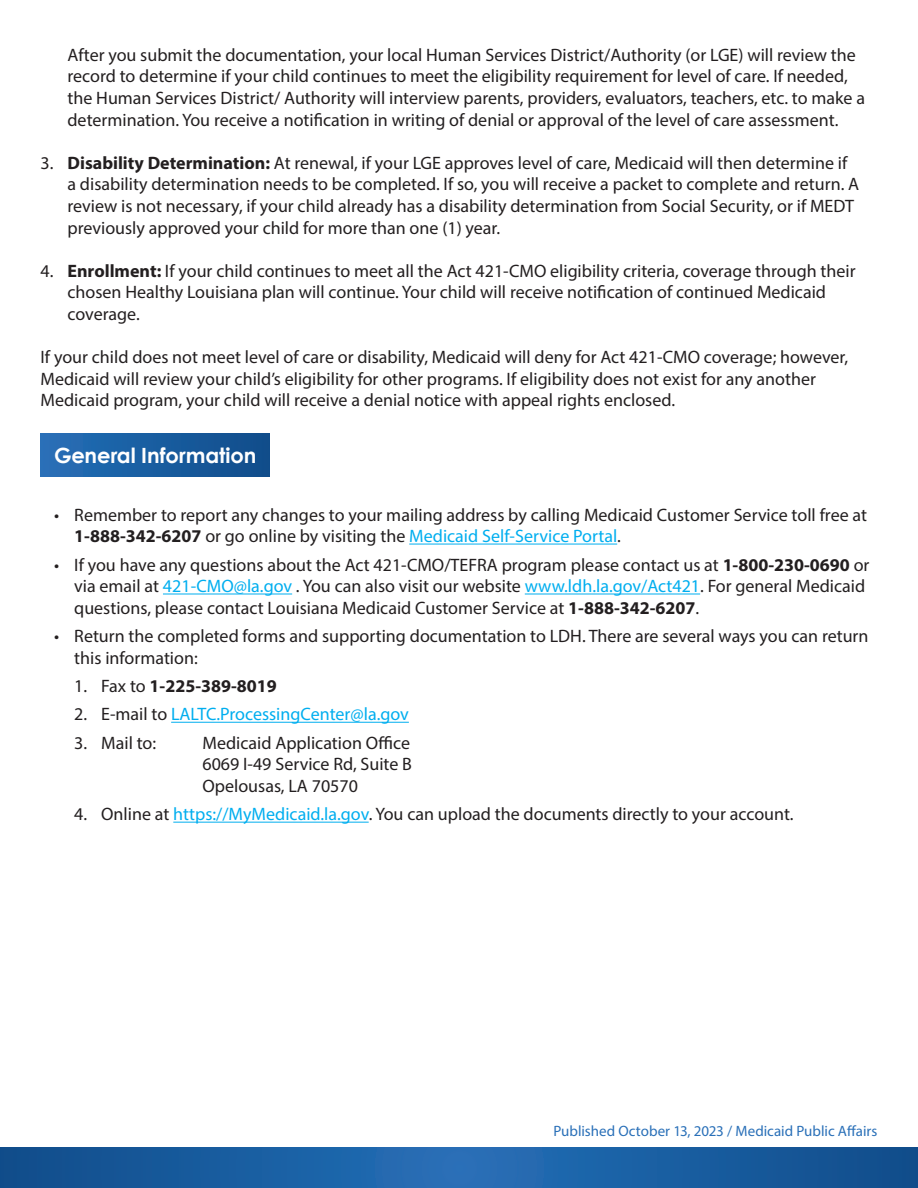
<style>
.page{position:relative;width:918px;height:1188px;background:#fff}
.page>*{position:absolute;margin:0;border:0;box-sizing:border-box;transform-origin:0 0}
.t1{font:700 21px "Century Gothic";color:#fff}
.t2{font:18px/21.6px "Myriad Pro";color:#231f20}
.t3{font:18px "Myriad Pro";color:#00aeef}
.t4{font:700 18px "Myriad Pro";color:#231f20}
.t5{font:15px "Myriad Pro";color:#2a70b8}
.s1{font-weight:700}
.s2{color:#00aeef}
.s3{font-weight:400}
.s4{color:#231f20}
</style>
<div class="page">
<svg style="left:0;top:1148px;width:918px;height:40px;background:#1a5da0"></svg>
<hr style="left:409px;top:544px;width:208px;height:1px;background:#00aeef">
<hr style="left:163px;top:594px;width:129px;height:1px;background:#00aeef">
<hr style="left:525px;top:594px;width:175px;height:1px;background:#00aeef">
<hr style="left:171px;top:722px;width:238px;height:1px;background:#00aeef">
<hr style="left:173px;top:822px;width:196px;height:1px;background:#00aeef">
<div style="left:40px;top:434px;width:230px;height:43px;background:linear-gradient(to right,#266fb7,#0e4c8a)"></div>
<p class="t2" style="left:68px;top:44px;width:799px">After you submit the documentation, your local Human Services District/Authority (or LGE) will review the record to determine if your child continues to meet the eligibility requirement for level of care. If needed, the Human Services District/ Authority will interview parents, providers, evaluators, teachers, etc. to make a determination. You receive a notification in writing of denial or approval of the level of care assessment.</p>
<p class="t2" style="left:68px;top:152px;width:793px;text-indent:-27px">3. <span class="s1">Disability Determination:</span> At renewal, if your LGE approves level of care, Medicaid will then determine if a disability determination needs to be completed. If so, you will receive a packet to complete and return. A review is not necessary, if your child already has a disability determination from Social Security, or if MEDT previously approved your child for more than one (1) year.</p>
<p class="t2" style="left:68px;top:260px;width:790px;text-indent:-27px">4. <span class="s1">Enrollment:</span> If your child continues to meet all the Act 421-CMO eligibility criteria, coverage through their chosen Healthy Louisiana plan will continue. Your child will receive notification of continued Medicaid coverage.</p>
<p class="t2" style="left:40px;top:346px;width:809px">If your child does not meet level of care or disability, Medicaid will deny for Act 421-CMO coverage; however,<br>Medicaid will review your child’s eligibility for other programs. If eligibility does not exist for any another<br>Medicaid program, your child will receive a denial notice with appeal rights enclosed.</p>
<p class="t1" style="left:54px;top:440px;width:204px">General Information</p>
<p class="t2" style="left:74px;top:504px;width:794px;text-indent:-20px">• Remember to report any changes to your mailing address by calling Medicaid Customer Service toll free at<br><span class="s1">1-888-342-6207</span> or go online by visiting the <span class="s2">Medicaid Self-Service Portal</span>.</p>
<p class="t2" style="left:74px;top:553px;width:797px;text-indent:-20px">• If you have any questions about the Act 421-CMO/TEFRA program please contact us at <span class="s1">1-800-230-0690</span> or via email at <span class="s2">421-CMO@la.gov</span> . You can also visit our website <span class="s2">www.ldh.la.gov/Act421</span>. For general Medicaid questions, please contact Louisiana Medicaid Customer Service at <span class="s1">1-888-342-6207</span>.</p>
<p class="t2" style="left:74px;top:625px;width:796px;text-indent:-20px">• Return the completed forms and supporting documentation to LDH. There are several ways you can return this information:</p>
<p class="t4" style="left:74px;top:674px;width:204px"><span class="s3">1. Fax to</span> 1-225-389-8019</p>
<p class="t3" style="left:74px;top:703px;width:336px"><span class="s4">2. E-mail to</span> LALTC.ProcessingCenter@la.gov</p>
<p class="t2" style="left:74px;top:732px;width:83px">3. Mail to:</p>
<p class="t2" style="left:202px;top:732px;width:211px;text-align:justify">Medicaid Application Office 6069 I-49 Service Rd, Suite B Opelousas, LA 70570</p>
<p class="t2" style="left:74px;top:803px;width:721px">4. Online at <span class="s2">https://MyMedicaid.la.gov</span>. You can upload the documents directly to your account.</p>
<p class="t5" style="left:553px;top:1121px;width:326px">Published October 13, 2023 / Medicaid Public Affairs</p>
</div>
